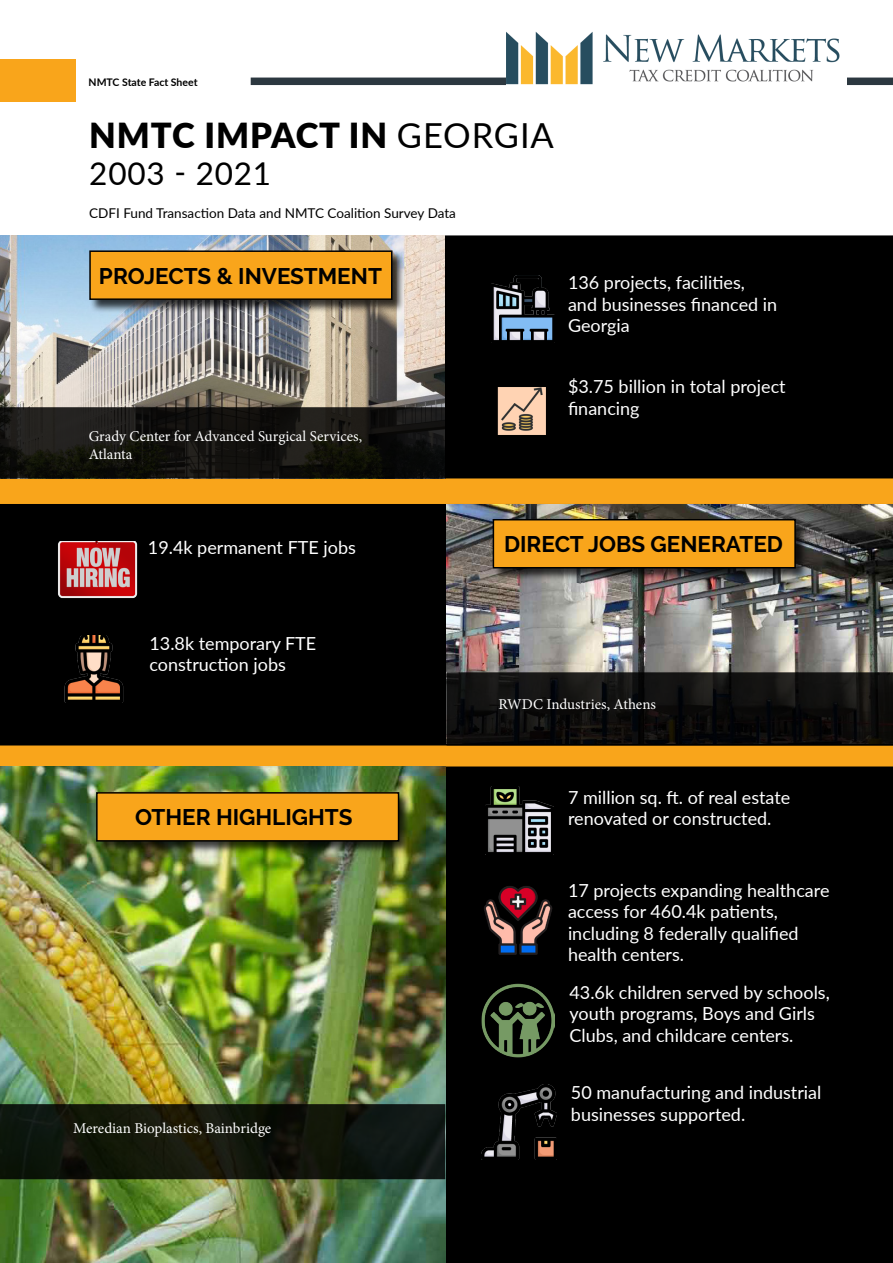
<style>
.page{position:relative;width:893px;height:1263px;background:#fff}
.page>*{position:absolute;margin:0;border:0;box-sizing:border-box;transform-origin:0 0}
.Heading_1{font:900 34.5px "Lato";letter-spacing:.025em;color:#000}
.Heading_1-2{font:31.5px "Lato";letter-spacing:.025em;color:#000}
.t1{font:700 22.5px "Raleway";color:#000}
.t2{font:18px/21.6px "Lato";color:#fff}
.t3{font:15px/18px "Minion Pro";color:#fff}
.Heading_1-3{font:13.5px "Lato";color:#000}
.t4{font:700 10.5px "Lato";color:#000}
.s1{font-weight:400}
</style>
<div class="page">
<div style="left:251px;top:78px;width:642px;height:7px;background:#2c3840"></div>
<div style="left:0;top:59px;width:75px;height:42px;background:#f9a51b"></div>
<img style="left:506px;top:32px;width:340px;height:53px">
<div style="left:0;top:478px;width:893px;height:288px;background:#f9a51b"></div>
<div style="left:445px;top:766px;width:448px;height:497px;background:#000"></div>
<img style="left:0;top:766px;width:445px;height:497px">
<div style="left:0;top:504px;width:447px;height:241px;background:#000"></div>
<div style="left:444px;top:235px;width:449px;height:243px;background:#000"></div>
<img style="left:446px;top:504px;width:447px;height:239px">
<img style="left:0;top:235px;width:444px;height:172px">
<div style="left:493px;top:519px;width:316px;height:63px;background:#000;opacity:.75"></div>
<div style="left:493px;top:520px;width:302px;height:48px;background:#f9a51b"></div>
<div style="left:493px;top:519px;width:303px;height:49px;border:2px solid #000"></div>
<div style="left:96px;top:792px;width:316px;height:63px;background:#000;opacity:.75"></div>
<div style="left:97px;top:793px;width:302px;height:48px;background:#f9a51b"></div>
<div style="left:96px;top:792px;width:303px;height:50px;border:2px solid #000"></div>
<div style="left:89px;top:250px;width:316px;height:63px;background:#000;opacity:.75"></div>
<div style="left:90px;top:251px;width:302px;height:48px;background:#f9a51b"></div>
<div style="left:89px;top:250px;width:303px;height:50px;border:2px solid #000"></div>
<img style="left:493px;top:379px;width:58px;height:64px">
<img style="left:57px;top:635px;width:73px;height:67px">
<img style="left:47px;top:541px;width:98px;height:57px">
<img style="left:492px;top:276px;width:62px;height:66px">
<img style="left:485px;top:786px;width:69px;height:68px">
<img style="left:481px;top:883px;width:73px;height:74px">
<img style="left:481px;top:983px;width:73px;height:74px">
<img style="left:481px;top:1085px;width:75px;height:75px">
<svg style="left:0;top:407px;width:446px;height:71px;background:#141410"></svg>
<svg style="left:447px;top:672px;width:446px;height:73px;background:#0f0f0e"></svg>
<svg style="left:0;top:1104px;width:445px;height:75px;background:#11160c"></svg>
<p class="t4" style="left:89px;top:74px;width:111px">NMTC State Fact Sheet</p>
<p class="Heading_1" style="left:89px;top:109px;width:466px">NMTC IMPACT IN <span class="s1">GEORGIA</span></p>
<p class="Heading_1-2" style="left:89px;top:151px;width:183px">2003 - 2021</p>
<p class="Heading_1-3" style="left:89px;top:203px;width:368px">CDFI Fund Transaction Data and NMTC Coalition Survey Data</p>
<p class="t1" style="left:99px;top:263px;width:284px">PROJECTS &amp; INVESTMENT</p>
<p class="t3" style="left:89px;top:427px;width:275px">Grady Center for Advanced Surgical Services,<br>Atlanta</p>
<p class="t2" style="left:568px;top:271px;width:211px">136 projects, facilities, and businesses financed in<br>Georgia</p>
<p class="t2" style="left:568px;top:375px;width:219px">$3.75 billion in total project financing</p>
<p class="t2" style="left:148px;top:536px;width:209px">19.4k permanent FTE jobs</p>
<p class="t1" style="left:504px;top:531px;width:280px">DIRECT JOBS GENERATED</p>
<p class="t2" style="left:149px;top:632px;width:168px">13.8k temporary FTE construction jobs</p>
<p class="t1" style="left:135px;top:804px;width:219px">OTHER HIGHLIGHTS</p>
<p class="t3" style="left:73px;top:1119px;width:200px">Meredian Bioplastics, Bainbridge</p>
<p class="t3" style="left:499px;top:695px;width:159px">RWDC Industries, Athens</p>
<p class="t2" style="left:568px;top:785px;width:224px">7 million sq. ft. of real estate renovated or constructed.</p>
<p class="t2" style="left:568px;top:878px;width:263px">17 projects expanding healthcare access for 460.4k patients, including 8 federally qualified health centers.</p>
<p class="t2" style="left:569px;top:980px;width:262px">43.6k children served by schools, youth programs, Boys and Girls<br>Clubs, and childcare centers.</p>
<p class="t2" style="left:571px;top:1081px;width:252px">50 manufacturing and industrial businesses supported.</p>
</div>
